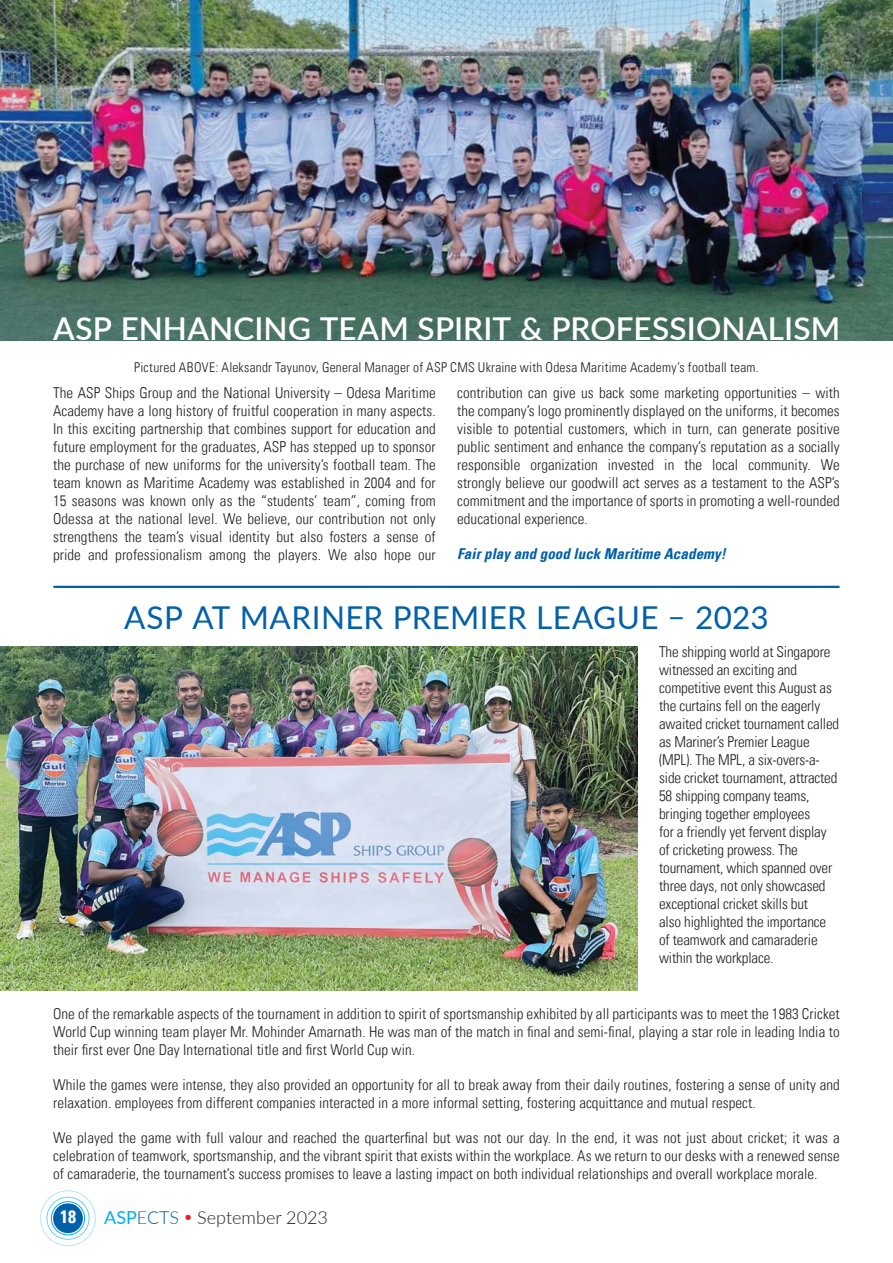
<style>
.page{position:relative;width:893px;height:1263px;background:#fff}
.page>*{position:absolute;margin:0;border:0;box-sizing:border-box;transform-origin:0 0}
.t1{font:600 31.5px "Lato";letter-spacing:.005em;color:#fff}
.t2{font:31.5px "Lato";letter-spacing:.01em;color:#0060a9}
.t3{font:300 18px "Lato";color:#231f20}
.t4{font:700 condensed 18px "Univers LT";color:#fff}
.t5{font:300 condensed 15px/18px "Univers LT";letter-spacing:-.01em;color:#231f20;text-align:justify}
.t6{font:italic 700 condensed 15px "Univers LT";letter-spacing:.005em;color:#0060a9}
.t7{font:300 condensed 13.5px "Univers LT";letter-spacing:.02em;color:#231f20}
.s1{font-weight:400;color:#00aeef}
.s2{color:#0060a9}
</style>
<div class="page">
<div style="left:53px;top:1203px;width:30px;height:30px;background:#0060a9;border-radius:50%"></div>
<div style="left:51px;top:1201px;width:34px;height:34px;border:1px solid #00aeef;border-radius:50%"></div>
<div style="left:47px;top:1197px;width:42px;height:43px;border:1px solid #6dcff6;border-radius:50%"></div>
<div style="left:40px;top:1191px;width:56px;height:55px;border:1px solid #b9e5fb;border-radius:50%"></div>
<img style="left:0;top:0;width:893px;height:340px">
<img style="left:0;top:646px;width:638px;height:345px">
<hr style="left:54px;top:586px;width:785px;height:2px;background:#0060a9">
<h1 class="t1" style="left:53px;top:309px;width:789px">ASP ENHANCING TEAM SPIRIT &amp; PROFESSIONALISM</h1>
<p class="t7" style="left:134px;top:359px;width:626px">Pictured ABOVE: Aleksandr Tayunov, General Manager of ASP CMS Ukraine with Odesa Maritime Academy’s football team.</p>
<p class="t5" style="left:457px;top:384px;width:384px">contribution can give us back some marketing opportunities – with the company’s logo prominently displayed on the uniforms, it becomes visible to potential customers, which in turn, can generate positive public sentiment and enhance the company’s reputation as a socially responsible organization invested in the local community. We strongly believe our goodwill act serves as a testament to the ASP’s commitment and the importance of sports in promoting a well-rounded educational experience.</p>
<p class="t6" style="left:457px;top:544px;width:270px">Fair play and good luck Maritime Academy!</p>
<p class="t5" style="left:53px;top:384px;width:384px">The ASP Ships Group and the National University – Odesa Maritime Academy have a long history of fruitful cooperation in many aspects.<br>In this exciting partnership that combines support for education and future employment for the graduates, ASP has stepped up to sponsor the purchase of new uniforms for the university’s football team. The team known as Maritime Academy was established in 2004 and for 15 seasons was known only as the “students’ team”, coming from Odessa at the national level. We believe, our contribution not only strengthens the team’s visual identity but also fosters a sense of pride and professionalism among the players. We also hope our</p>
<h1 class="t2" style="left:124px;top:598px;width:646px">ASP AT MARINER PREMIER LEAGUE 2023</h1>
<p class="t5" style="left:659px;top:643px;width:182px;text-align:left">The shipping world at Singapore witnessed an exciting and competitive event this August as the curtains fell on the eagerly awaited cricket tournament called as Mariner’s Premier League (MPL). The MPL, a six-overs-a&shy;side cricket tournament, attracted<br>58 shipping company teams, bringing together employees<br>for a friendly yet fervent display of cricketing prowess. The tournament, which spanned over three days, not only showcased exceptional cricket skills but<br>also highlighted the importance of teamwork and camaraderie within the workplace.</p>
<p class="t5" style="left:53px;top:1004px;width:788px">One of the remarkable aspects of the tournament in addition to spirit of sportsmanship exhibited by all participants was to meet the 1983 Cricket World Cup winning team player Mr. Mohinder Amarnath. He was man of the match in final and semi-final, playing a star role in leading India to their first ever One Day International title and first World Cup win.</p>
<p class="t5" style="left:53px;top:1075px;width:788px">While the games were intense, they also provided an opportunity for all to break away from their daily routines, fostering a sense of unity and relaxation. employees from different companies interacted in a more informal setting, fostering acquittance and mutual respect.</p>
<p class="t5" style="left:53px;top:1128px;width:788px">We played the game with full valour and reached the quarterfinal but was not our day. In the end, it was not just about cricket; it was a celebration of teamwork, sportsmanship, and the vibrant spirit that exists within the workplace. As we return to our desks with a renewed sense of camaraderie, the tournament’s success promises to leave a lasting impact on both individual relationships and overall workplace morale.</p>
<p class="t4" style="left:60px;top:1206px;width:17px">18</p>
<p class="t3" style="left:104px;top:1206px;width:225px"><span class="s1">ASP</span><span class="s2">ECTS</span> September 2023</p>
</div>
